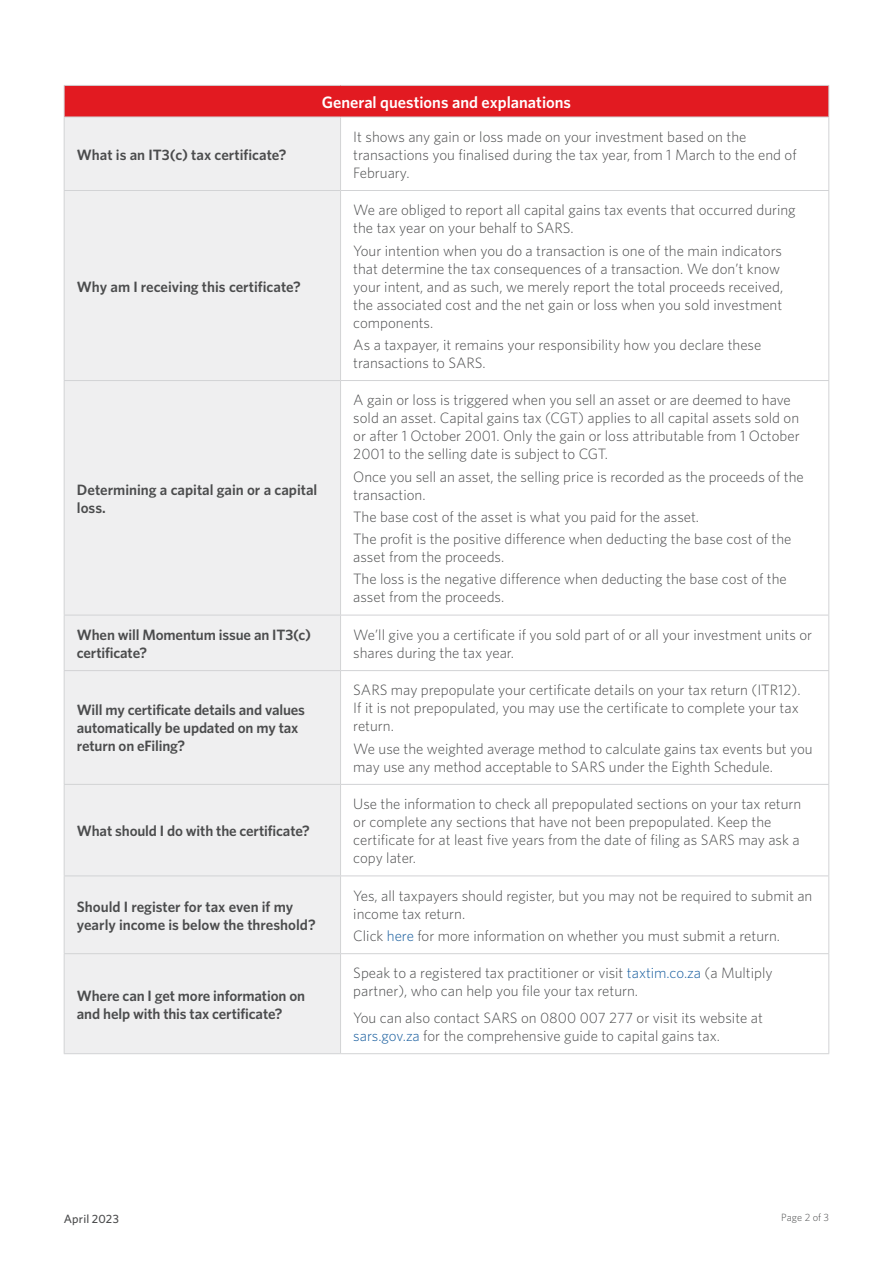
<style>
.page{position:relative;width:893px;height:1263px;background:#fff}
.page>*{position:absolute;margin:0;border:0;box-sizing:border-box;transform-origin:0 0}
.t1{font:600 16.5px "Whitney";color:#fff}
.t2{font:300 15px/18px "Whitney";color:#4b4c4d}
.t3{font:600 15px/18px "Whitney";letter-spacing:-.01em;color:#4b4c4d}
.t4{font:500 12px "Whitney";letter-spacing:.015em;color:#4b4c4d}
.t5{font:300 10.5px "Whitney";color:#4b4c4d}
.s1{color:#175d9e}
</style>
<div class="page">
<div style="left:64px;top:85px;width:765px;height:32px;background:#e21a21"></div>
<div style="left:65px;top:118px;width:275px;height:935px;background:#efeff0"></div>
<hr style="left:64px;top:85px;width:277px;height:1px;background:#d2d3d5">
<hr style="left:64px;top:86px;width:1px;height:31px;background:#d2d3d5">
<hr style="left:341px;top:85px;width:488px;height:1px;background:#d2d3d5">
<hr style="left:828px;top:86px;width:1px;height:31px;background:#d2d3d5">
<hr style="left:64px;top:117px;width:277px;height:1px;background:#d2d3d5">
<hr style="left:64px;top:117px;width:1px;height:73px;background:#d2d3d5">
<hr style="left:341px;top:117px;width:488px;height:1px;background:#d2d3d5">
<hr style="left:340px;top:117px;width:1px;height:73px;background:#d2d3d5">
<hr style="left:828px;top:117px;width:1px;height:73px;background:#d2d3d5">
<hr style="left:64px;top:190px;width:277px;height:1px;background:#d2d3d5">
<hr style="left:64px;top:191px;width:1px;height:189px;background:#d2d3d5">
<hr style="left:341px;top:190px;width:488px;height:1px;background:#d2d3d5">
<hr style="left:340px;top:191px;width:1px;height:189px;background:#d2d3d5">
<hr style="left:828px;top:191px;width:1px;height:189px;background:#d2d3d5">
<hr style="left:64px;top:380px;width:277px;height:1px;background:#d2d3d5">
<hr style="left:64px;top:381px;width:1px;height:234px;background:#d2d3d5">
<hr style="left:341px;top:380px;width:488px;height:1px;background:#d2d3d5">
<hr style="left:340px;top:381px;width:1px;height:234px;background:#d2d3d5">
<hr style="left:828px;top:381px;width:1px;height:234px;background:#d2d3d5">
<hr style="left:64px;top:615px;width:277px;height:1px;background:#d2d3d5">
<hr style="left:64px;top:615px;width:1px;height:55px;background:#d2d3d5">
<hr style="left:341px;top:615px;width:488px;height:1px;background:#d2d3d5">
<hr style="left:340px;top:615px;width:1px;height:55px;background:#d2d3d5">
<hr style="left:828px;top:615px;width:1px;height:55px;background:#d2d3d5">
<hr style="left:64px;top:670px;width:277px;height:1px;background:#d2d3d5">
<hr style="left:64px;top:671px;width:1px;height:113px;background:#d2d3d5">
<hr style="left:341px;top:670px;width:488px;height:1px;background:#d2d3d5">
<hr style="left:340px;top:671px;width:1px;height:113px;background:#d2d3d5">
<hr style="left:828px;top:671px;width:1px;height:113px;background:#d2d3d5">
<hr style="left:64px;top:784px;width:277px;height:1px;background:#d2d3d5">
<hr style="left:64px;top:785px;width:1px;height:90px;background:#d2d3d5">
<hr style="left:341px;top:784px;width:488px;height:1px;background:#d2d3d5">
<hr style="left:340px;top:785px;width:1px;height:90px;background:#d2d3d5">
<hr style="left:828px;top:785px;width:1px;height:90px;background:#d2d3d5">
<hr style="left:64px;top:875px;width:277px;height:1px;background:#d2d3d5">
<hr style="left:64px;top:876px;width:1px;height:77px;background:#d2d3d5">
<hr style="left:341px;top:875px;width:488px;height:1px;background:#d2d3d5">
<hr style="left:340px;top:876px;width:1px;height:77px;background:#d2d3d5">
<hr style="left:828px;top:876px;width:1px;height:77px;background:#d2d3d5">
<hr style="left:64px;top:953px;width:277px;height:1px;background:#d2d3d5">
<hr style="left:64px;top:954px;width:1px;height:99px;background:#d2d3d5">
<hr style="left:341px;top:953px;width:488px;height:1px;background:#d2d3d5">
<hr style="left:340px;top:954px;width:1px;height:99px;background:#d2d3d5">
<hr style="left:828px;top:954px;width:1px;height:99px;background:#d2d3d5">
<hr style="left:64px;top:1053px;width:277px;height:1px;background:#d2d3d5">
<hr style="left:341px;top:1053px;width:488px;height:1px;background:#d2d3d5">
<p class="t3" style="left:77px;top:145px;width:211px">What is an IT3(c) tax certificate?</p>
<p class="t3" style="left:77px;top:277px;width:226px">Why am I receiving this certificate?</p>
<p class="t1" style="left:322px;top:91px;width:251px">General questions and explanations</p>
<p class="t2" style="left:353px;top:127px;width:445px">It shows any gain or loss made on your investment based on the transactions you finalised during the tax year, from 1 March to the end of<br>February.</p>
<p class="t2" style="left:353px;top:201px;width:444px">We are obliged to report all capital gains tax events that occurred during the tax year on your behalf to SARS.</p>
<p class="t2" style="left:353px;top:241px;width:431px">Your intention when you do a transaction is one of the main indicators that determine the tax consequences of a transaction. We don’t know your intent, and as such, we merely report the total proceeds received, the associated cost and the net gain or loss when you sold investment components.</p>
<p class="t2" style="left:353px;top:335px;width:410px">As a taxpayer, it remains your responsibility how you declare these transactions to SARS.</p>
<p class="t3" style="left:77px;top:480px;width:242px">Determining a capital gain or a capital loss.</p>
<p class="t2" style="left:353px;top:391px;width:448px">A gain or loss is triggered when you sell an asset or are deemed to have sold an asset. Capital gains tax (CGT) applies to all capital assets sold on or after 1 October 2001. Only the gain or loss attributable from 1 October 2001 to the selling date is subject to CGT.</p>
<p class="t2" style="left:353px;top:467px;width:452px">Once you sell an asset, the selling price is recorded as the proceeds of the transaction.</p>
<p class="t2" style="left:353px;top:505px;width:440px;line-height:22.2px">The base cost of the asset is what you paid for the asset.<br>The profit is the positive difference when deducting the base cost of the</p>
<p class="t2" style="left:353px;top:545px;width:435px;line-height:22.2px">asset from the proceeds.<br>The loss is the negative difference when deducting the base cost of the</p>
<p class="t2" style="left:353px;top:588px;width:153px">asset from the proceeds.</p>
<p class="t3" style="left:77px;top:625px;width:236px">When will Momentum issue an IT3(c) certificate?</p>
<p class="t2" style="left:353px;top:625px;width:460px">We’ll give you a certificate if you sold part of or all your investment units or shares during the tax year.</p>
<p class="t3" style="left:77px;top:701px;width:230px">Will my certificate details and values automatically be updated on my tax return on eFiling?</p>
<p class="t3" style="left:77px;top:821px;width:235px">What should I do with the certificate?</p>
<p class="t2" style="left:353px;top:681px;width:449px">SARS may prepopulate your certificate details on your tax return (ITR12).<br>If it is not prepopulated, you may use the certificate to complete your tax return.</p>
<p class="t2" style="left:353px;top:739px;width:461px">We use the weighted average method to calculate gains tax events but you may use any method acceptable to SARS under the Eighth Schedule.</p>
<p class="t2" style="left:353px;top:794px;width:450px">Use the information to check all prepopulated sections on your tax return or complete any sections that have not been prepopulated. Keep the certificate for at least five years from the date of filing as SARS may ask a copy later.</p>
<p class="t3" style="left:77px;top:897px;width:240px">Should I register for tax even if my yearly income is below the threshold?</p>
<p class="t2" style="left:353px;top:886px;width:461px">Yes, all taxpayers should register, but you may not be required to submit an income tax return.</p>
<p class="t2" style="left:353px;top:926px;width:428px">Click <span class="s1">here</span> for more information on whether you must submit a return.</p>
<p class="t3" style="left:77px;top:986px;width:230px">Where can I get more information on and help with this tax certificate?</p>
<p class="t2" style="left:353px;top:964px;width:421px">Speak to a registered tax practitioner or visit <span class="s1">taxtim.co.za</span> (a Multiply partner), who can help you file your tax return.</p>
<p class="t2" style="left:353px;top:1008px;width:411px">You can also contact SARS on 0800 007 277 or visit its website at <span class="s1">sars.gov.za</span> for the comprehensive guide to capital gains tax.</p>
<p class="t4" style="left:64px;top:1210px;width:57px">April 2023</p>
<p class="t5" style="left:781px;top:1210px;width:49px">Page 2 of 3</p>
</div>
